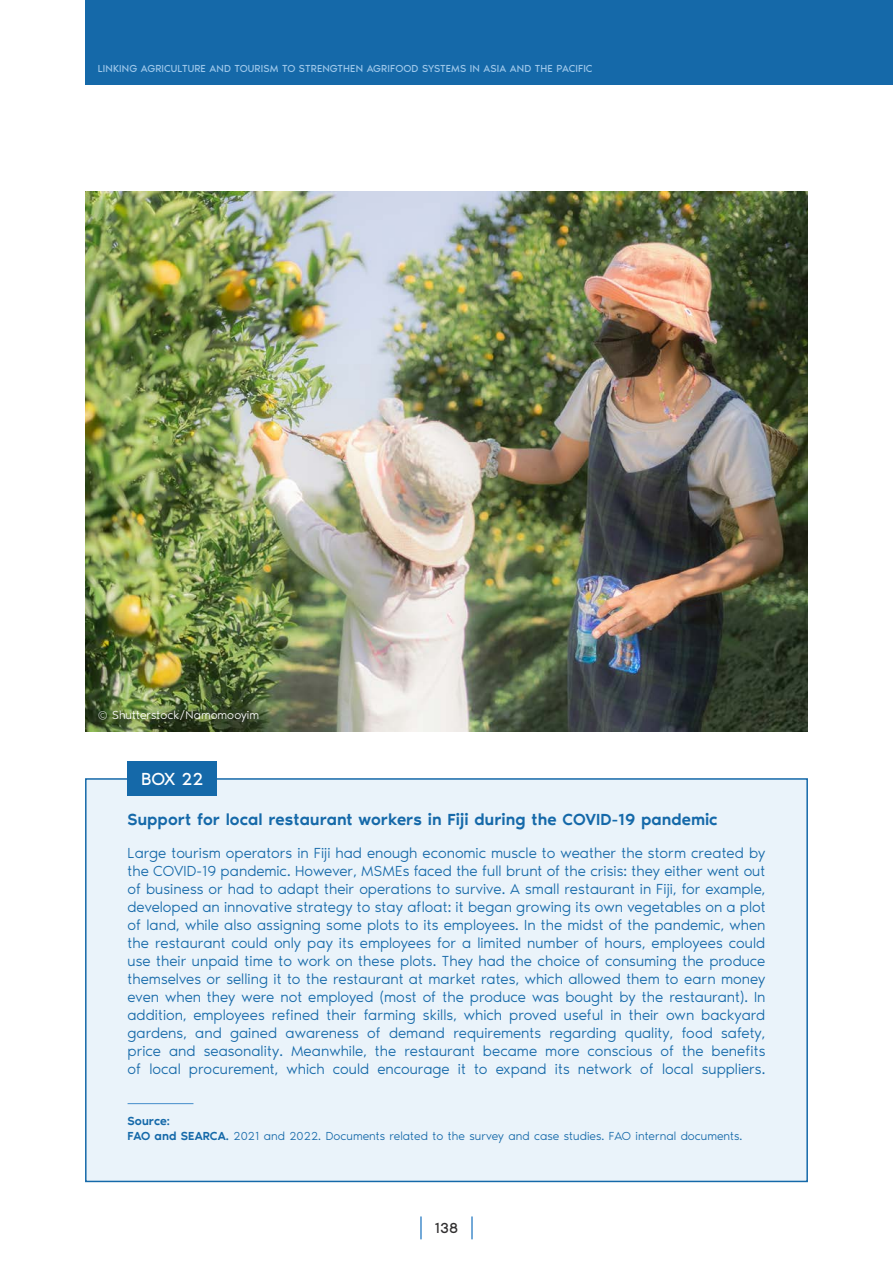
<style>
.page{position:relative;width:893px;height:1263px;background:#fff}
.page>*{position:absolute;margin:0;border:0;box-sizing:border-box;transform-origin:0 0}
.t1{font:18px "Noir Pro";color:#fff}
.Body_text{font:500 16.5px "Noir Pro";color:#1569a9}
.Body_box{font:300 15px/18px "Noir Pro";color:#1569a9;text-align:justify}
.t2{font:15px "Noir Pro";color:#312f30}
.FOOTNOTE{font:300 12px/15px "Noir Pro";color:#1569a9}
.Body_text-2{font:300 12px "Noir Pro";letter-spacing:.005em;color:#fff}
.t3{font:10.5px "Noir Pro";letter-spacing:.01em;color:#a0c9eb}
.s1{font-size:15px}
.s2{font-weight:500}
</style>
<div class="page">
<div style="left:85px;top:0;width:808px;height:85px;background:#1569a9"></div>
<hr style="left:420px;top:1217px;width:2px;height:22px;background:#448dcb">
<hr style="left:471px;top:1217px;width:2px;height:22px;background:#448dcb">
<div style="left:85px;top:778px;width:723px;height:404px;background:#eaf3fa;border:2px solid #1569a9"></div>
<div style="left:128px;top:761px;width:89px;height:34px;background:#1569a9"></div>
<hr style="left:128px;top:1103px;width:65px;height:1px;background:#448dcb">
<img style="left:85px;top:191px;width:723px;height:540px">
<div style="left:88px;top:700px;width:181px;height:31px;background:#312f30;opacity:.75"></div>
<p class="t3" style="left:98px;top:61px;width:496px">LINKING AGRICULTURE AND TOURISM TO STRENGTHEN AGRIFOOD SYSTEMS IN ASIA AND THE PACIFIC</p>
<p class="Body_text-2" style="left:98px;top:706px;width:163px"><span class="s1">©</span> Shutterstock/Namomooyim</p>
<p class="t1" style="left:141px;top:765px;width:64px">BOX 22</p>
<p class="Body_text" style="left:128px;top:806px;width:591px">Support for local restaurant workers in Fiji during the COVID-19 pandemic</p>
<p class="Body_box" style="left:128px;top:843px;width:639px">Large tourism operators in Fiji had enough economic muscle to weather the storm created by the COVID-19 pandemic. However, MSMEs faced the full brunt of the crisis: they either went out of business or had to adapt their operations to survive. A small restaurant in Fiji, for example, developed an innovative strategy to stay afloat: it began growing its own vegetables on a plot of land, while also assigning some plots to its employees. In the midst of the pandemic, when the restaurant could only pay its employees for a limited number of hours, employees could use their unpaid time to work on these plots. They had the choice of consuming the produce themselves or selling it to the restaurant at market rates, which allowed them to earn money even when they were not employed (most of the produce was bought by the restaurant). In addition, employees refined their farming skills, which proved useful in their own backyard gardens, and gained awareness of demand requirements regarding quality, food safety, price and seasonality. Meanwhile, the restaurant became more conscious of the benefits of local procurement, which could encourage it to expand its network of local suppliers.</p>
<p class="FOOTNOTE" style="left:128px;top:1113px;width:616px"><span class="s2">Source:<br>FAO and SEARCA.</span> 2021 and 2022. Documents related to the survey and case studies. FAO internal documents.</p>
<p class="t2" style="left:435px;top:1217px;width:25px">138</p>
</div>
